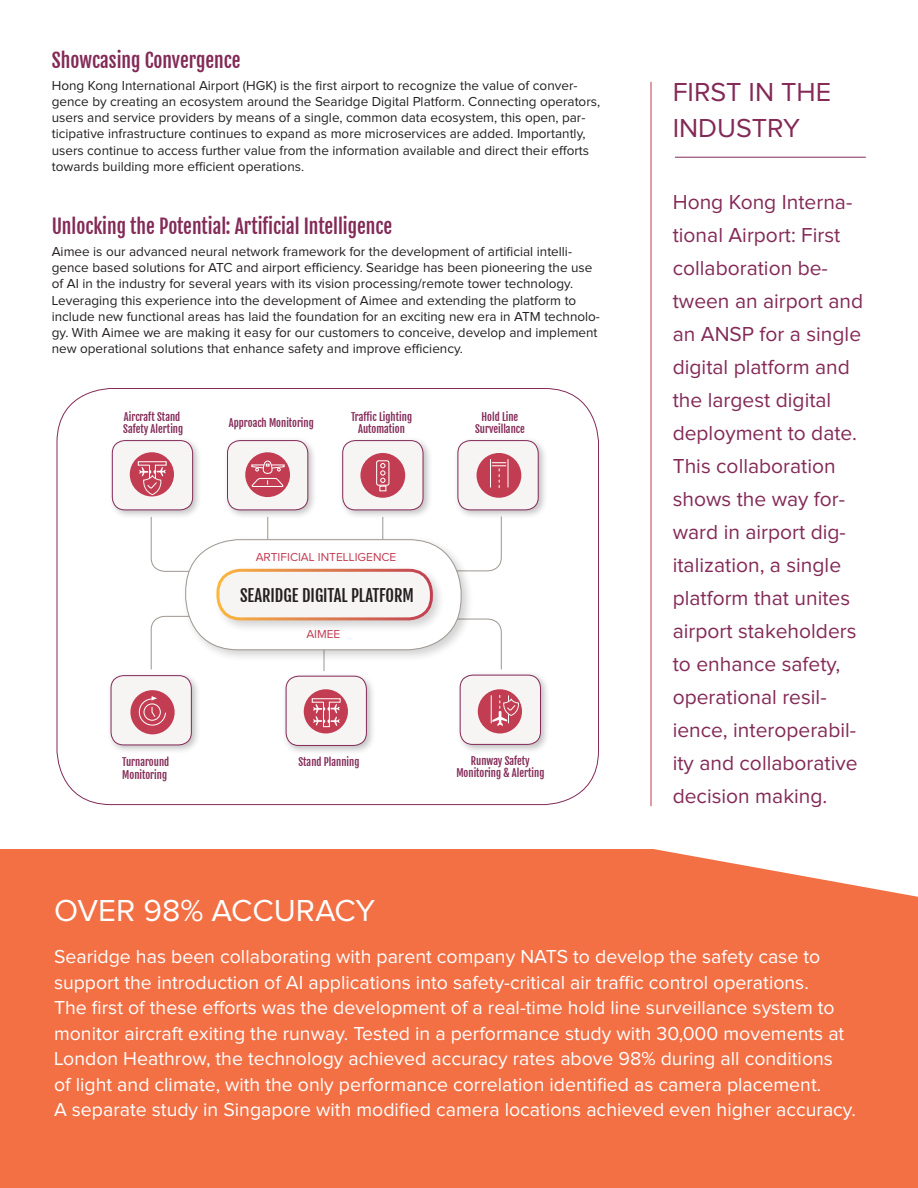
<style>
.page{position:relative;width:918px;height:1188px;background:#fff}
.page>*{position:absolute;margin:0;border:0;box-sizing:border-box;transform-origin:0 0}
.t1{font:31.5px "Proxima Nova";color:#fff}
.t2{font:27px/36px "Proxima Nova";color:#832a57}
.t3{font:21px/33px "Proxima Nova";color:#832a57}
.t4{font:19.5px/25.5px "Proxima Nova";color:#fff}
.t5{font:19.5px "Fjalla One";color:#832a57}
.t6{font:16.5px "Fjalla One";color:#231f20}
.t7{font:13.5px/16.2px "Proxima Nova";color:#231f20}
.t8{font:12px "Proxima Nova";color:#c23c52}
.t9{font:10.5px "Fjalla One";color:#832a57}
</style>
<div class="page">
<div style="left:108px;top:437px;width:94px;height:82px;background:#231f20;opacity:.28"></div>
<div style="left:112px;top:441px;width:81px;height:69px;background:#f7f4f4;border-radius:13px"></div>
<div style="left:112px;top:440px;width:81px;height:70px;border:1px solid #832a57;border-radius:13px"></div>
<div style="left:107px;top:672px;width:94px;height:82px;background:#231f20;opacity:.28"></div>
<div style="left:111px;top:676px;width:80px;height:69px;background:#f7f4f4;border-radius:13px"></div>
<div style="left:111px;top:675px;width:81px;height:70px;border:1px solid #832a57;border-radius:13px"></div>
<div style="left:282px;top:672px;width:94px;height:83px;background:#231f20;opacity:.28"></div>
<div style="left:286px;top:676px;width:80px;height:69px;background:#f7f4f4;border-radius:13px"></div>
<div style="left:286px;top:676px;width:81px;height:70px;border:1px solid #832a57;border-radius:13px"></div>
<div style="left:456px;top:671px;width:94px;height:83px;background:#231f20;opacity:.28"></div>
<div style="left:460px;top:675px;width:80px;height:69px;background:#f7f4f4;border-radius:13px"></div>
<div style="left:460px;top:675px;width:81px;height:70px;border:1px solid #832a57;border-radius:13px"></div>
<div style="left:224px;top:437px;width:94px;height:82px;background:#231f20;opacity:.28"></div>
<div style="left:228px;top:441px;width:80px;height:69px;background:#f7f4f4;border-radius:13px"></div>
<div style="left:227px;top:440px;width:81px;height:70px;border:1px solid #832a57;border-radius:13px"></div>
<div style="left:339px;top:437px;width:94px;height:82px;background:#231f20;opacity:.28"></div>
<div style="left:343px;top:441px;width:80px;height:69px;background:#f7f4f4;border-radius:13px"></div>
<div style="left:342px;top:440px;width:81px;height:70px;border:1px solid #832a57;border-radius:13px"></div>
<div style="left:454px;top:437px;width:94px;height:82px;background:#231f20;opacity:.28"></div>
<div style="left:458px;top:441px;width:80px;height:69px;background:#f7f4f4;border-radius:13px"></div>
<div style="left:458px;top:440px;width:80px;height:70px;border:1px solid #832a57;border-radius:13px"></div>
<div style="left:0;top:849px;width:918px;height:339px;background:#f36f44"></div>
<div style="left:360px;top:453px;width:45px;height:45px;background:#c23c52;border-radius:50%"></div>
<div style="left:376px;top:460px;width:13px;height:26px;border:1px solid #fff;border-radius:2px"></div>
<svg style="left:379px;top:463px;width:8px;height:29px"></svg>
<div style="left:478px;top:689px;width:44px;height:44px;background:#c23c52;border-radius:50%"></div>
<div style="left:245px;top:452px;width:45px;height:45px;background:#c23c52;border-radius:50%"></div>
<svg style="left:251px;top:460px;width:34px;height:27px"></svg>
<div style="left:477px;top:453px;width:44px;height:45px;background:#c23c52;border-radius:50%"></div>
<hr style="left:507px;top:459px;width:2px;height:28px;background:#fff">
<svg style="left:490px;top:459px;width:16px;height:29px"></svg>
<div style="left:130px;top:690px;width:45px;height:44px;background:#c23c52;border-radius:50%"></div>
<div style="left:144px;top:703px;width:17px;height:18px;border:1px solid #fff;border-radius:50%"></div>
<div style="left:139px;top:698px;width:27px;height:28px;border:1px solid #fff;border-radius:50%"></div>
<svg style="left:151px;top:696px;width:19px;height:22px"></svg>
<div style="left:304px;top:689px;width:44px;height:44px;background:#c23c52;border-radius:50%"></div>
<hr style="left:651px;top:82px;width:1px;height:724px;background:#c23c52">
<svg style="left:150px;top:516px;width:45px;height:56px"></svg>
<svg style="left:454px;top:516px;width:48px;height:56px"></svg>
<svg style="left:267px;top:517px;width:1px;height:19px"></svg>
<svg style="left:382px;top:517px;width:1px;height:19px"></svg>
<hr style="left:324px;top:641px;width:1px;height:30px;background:#9e9690">
<svg style="left:150px;top:616px;width:32px;height:54px"></svg>
<svg style="left:474px;top:618px;width:28px;height:52px"></svg>
<div style="left:182px;top:536px;width:292px;height:127px;background:#231f20;opacity:.2"></div>
<div style="left:186px;top:540px;width:275px;height:110px;background:#fff;border-radius:53px"></div>
<div style="left:185px;top:539px;width:276px;height:111px;border:1px solid #9e9690;border-radius:53px"></div>
<div style="left:213px;top:565px;width:232px;height:68px;background:#231f20;opacity:.2"></div>
<div style="left:218px;top:570px;width:213px;height:49px;background:#f7f4f4;border-radius:23px"></div>
<div style="left:216px;top:569px;width:217px;height:51px;border:3px solid #fff;border-radius:23px"></div>
<hr style="left:675px;top:157px;width:191px;height:1px;background:#832a57">
<svg style="left:491px;top:695px;width:29px;height:31px"></svg>
<svg style="left:311px;top:698px;width:30px;height:30px"></svg>
<div style="left:130px;top:452px;width:44px;height:44px;background:#c23c52;border-radius:50%"></div>
<svg style="left:137px;top:461px;width:30px;height:35px"></svg>
<p class="t5" style="left:52px;top:50px;width:190px">Showcasing Convergence</p>
<p class="t7" style="left:52px;top:78px;width:550px">Hong Kong International Airport (HGK) is the first airport to recognize the value of conver&shy;gence by creating an ecosystem around the Searidge Digital Platform. Connecting operators, users and service providers by means of a single, common data ecosystem, this open, par&shy;ticipative infrastructure continues to expand as more microservices are added. Importantly, users continue to access further value from the information available and direct their efforts towards building more efficient operations.</p>
<p class="t5" style="left:52px;top:216px;width:342px">Unlocking the Potential: Artificial Intelligence</p>
<p class="t7" style="left:52px;top:244px;width:550px">Aimee is our advanced neural network framework for the development of artificial intelli&shy;gence based solutions for ATC and airport efficiency. Searidge has been pioneering the use of AI in the industry for several years with its vision processing/remote tower technology.<br>Leveraging this experience into the development of Aimee and extending the platform to include new functional areas has laid the foundation for an exciting new era in ATM technolo&shy;gy. With Aimee we are making it easy for our customers to conceive, develop and implement new operational solutions that enhance safety and improve efficiency.</p>
<p class="t9" style="left:124px;top:411px;width:58px">Aircraft Stand</p>
<p class="t9" style="left:123px;top:424px;width:61px">Safety Alerting</p>
<p class="t9" style="left:229px;top:417px;width:86px">Approach Monitoring</p>
<p class="t9" style="left:351px;top:411px;width:62px">Traffic Lighting</p>
<p class="t9" style="left:358px;top:424px;width:48px">Automation</p>
<p class="t9" style="left:482px;top:411px;width:38px">Hold Line</p>
<p class="t9" style="left:475px;top:424px;width:51px">Surveillance</p>
<p class="t9" style="left:122px;top:757px;width:48px">Turnaround</p>
<p class="t9" style="left:122px;top:769px;width:46px">Monitoring</p>
<p class="t8" style="left:256px;top:552px;width:142px">ARTIFICIAL INTELLIGENCE</p>
<p class="t6" style="left:240px;top:587px;width:175px">SEARIDGE DIGITAL PLATFORM</p>
<p class="t8" style="left:306px;top:629px;width:36px">AIMEE</p>
<p class="t9" style="left:298px;top:756px;width:62px">Stand Planning</p>
<p class="t9" style="left:471px;top:755px;width:60px">Runway Safety</p>
<p class="t9" style="left:456px;top:767px;width:89px">Monitoring &amp; Alerting</p>
<p class="t2" style="left:673px;top:75px;width:160px">FIRST IN THE<br>INDUSTRY</p>
<p class="t3" style="left:673px;top:186px;width:192px">Hong Kong Interna&shy;tional Airport: First collaboration be&shy;tween an airport and an ANSP for a single digital platform and the largest digital deployment to date.<br>This collaboration shows the way for&shy;ward in airport dig&shy;italization, a single platform that unites airport stakeholders to enhance safety, operational resil&shy;ience, interoperabil&shy;ity and collaborative decision making.</p>
<p class="t1" style="left:54px;top:896px;width:323px">OVER 98% ACCURACY</p>
<p class="t4" style="left:54px;top:945px;width:803px">Searidge has been collaborating with parent company NATS to develop the safety case to support the introduction of AI applications into safety-critical air traffic control operations.<br>The first of these efforts was the development of a real-time hold line surveillance system to monitor aircraft exiting the runway. Tested in a performance study with 30,000 movements at London Heathrow, the technology achieved accuracy rates above 98% during all conditions<br>of light and climate, with the only performance correlation identified as camera placement.<br>A separate study in Singapore with modified camera locations achieved even higher accuracy.</p>
</div>
